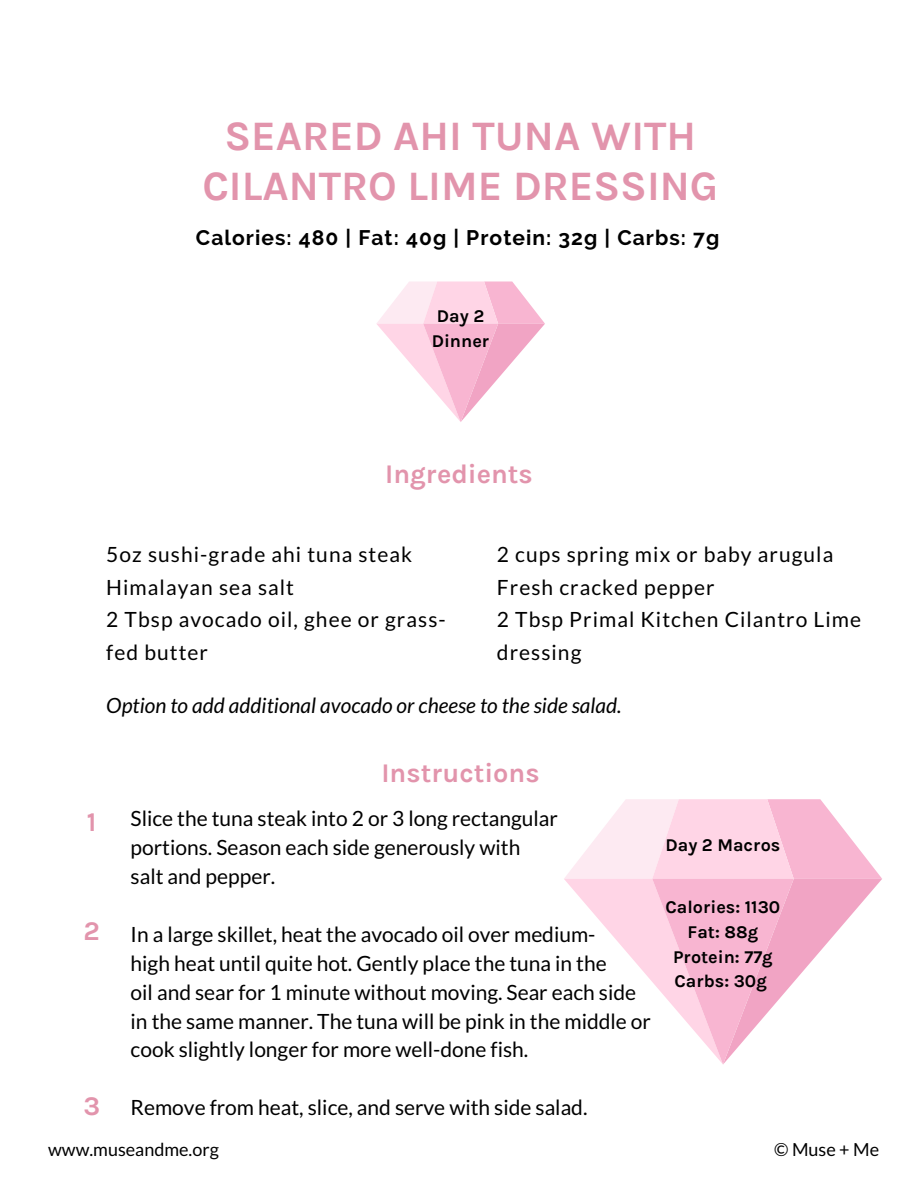
<style>
.page{position:relative;width:918px;height:1188px;background:#fff}
.page>*{position:absolute;margin:0;border:0;box-sizing:border-box;transform-origin:0 0}
.t1{font:700 42px/49.2px "Karla";color:#e294ac;text-align:center}
.t2{font:700 27px "Karla";color:#e294ac}
.t3{font:21px/28.8px "Lato";color:#000}
.t4{font:21px/32.4px "Lato";letter-spacing:.05em;color:#000}
.t5{font:italic 21px "Lato";color:#000}
.t6{font:700 21px "Raleway";letter-spacing:.05em;color:#000}
.t7{font:700 18px/24.8px "Karla";color:#000}
.t8{font:18px "Lato";color:#000}
</style>
<div class="page">
<svg style="left:376px;top:282px;width:169px;height:140px"></svg>
<svg style="left:564px;top:799px;width:318px;height:266px"></svg>
<h1 class="t1" style="left:202px;top:112px;width:517px">SEARED AHI TUNA WITH<br>CILANTRO LIME DRESSING</h1>
<p class="t6" style="left:196px;top:225px;width:525px">Calories: 480 | Fat: 40g | Protein: 32g | Carbs: 7g</p>
<p class="t7" style="left:432px;top:304px;width:59px">Day 2<br>Dinner</p>
<p class="t2" style="left:385px;top:458px;width:149px">Ingredients</p>
<p class="t4" style="left:106px;top:538px;width:341px">5oz sushi-grade ahi tuna steak<br>Himalayan sea salt<br>2 Tbsp avocado oil, ghee or grass&shy;fed butter</p>
<p class="t4" style="left:497px;top:538px;width:366px">2 cups spring mix or baby arugula<br>Fresh cracked pepper<br>2 Tbsp Primal Kitchen Cilantro Lime dressing</p>
<p class="t5" style="left:106px;top:692px;width:517px">Option to add additional avocado or cheese to the side salad.</p>
<p class="t2" style="left:381px;top:757px;width:160px">Instructions</p>
<p class="t3" style="left:131px;top:804px;width:429px">Slice the tuna steak into 2 or 3 long rectangular portions. Season each side generously with salt and pepper.</p>
<p class="t3" style="left:131px;top:919px;width:522px">In a large skillet, heat the avocado oil over medium-<br>high heat until quite hot. Gently place the tuna in the<br>oil and sear for 1 minute without moving. Sear each side in the same manner. The tuna will be pink in the middle or cook slightly longer for more well-done fish.</p>
<p class="t3" style="left:131px;top:1093px;width:458px">Remove from heat, slice, and serve with side salad.</p>
<p class="t8" style="left:48px;top:1138px;width:172px">www.museandme.org</p>
<p class="t8" style="left:774px;top:1139px;width:107px">© Muse + Me</p>
<p class="t2" style="left:87px;top:806px;width:11px">1</p>
<p class="t7" style="left:665px;top:833px;width:116px">Day 2 Macros</p>
<p class="t7" style="left:665px;top:895px;width:116px;text-align:center">Calories: 1130<br>Fat: 88g<br>Protein: 77g<br>Carbs: 30g</p>
<p class="t2" style="left:84px;top:915px;width:18px">2</p>
<p class="t2" style="left:83px;top:1090px;width:18px">3</p>
</div>
